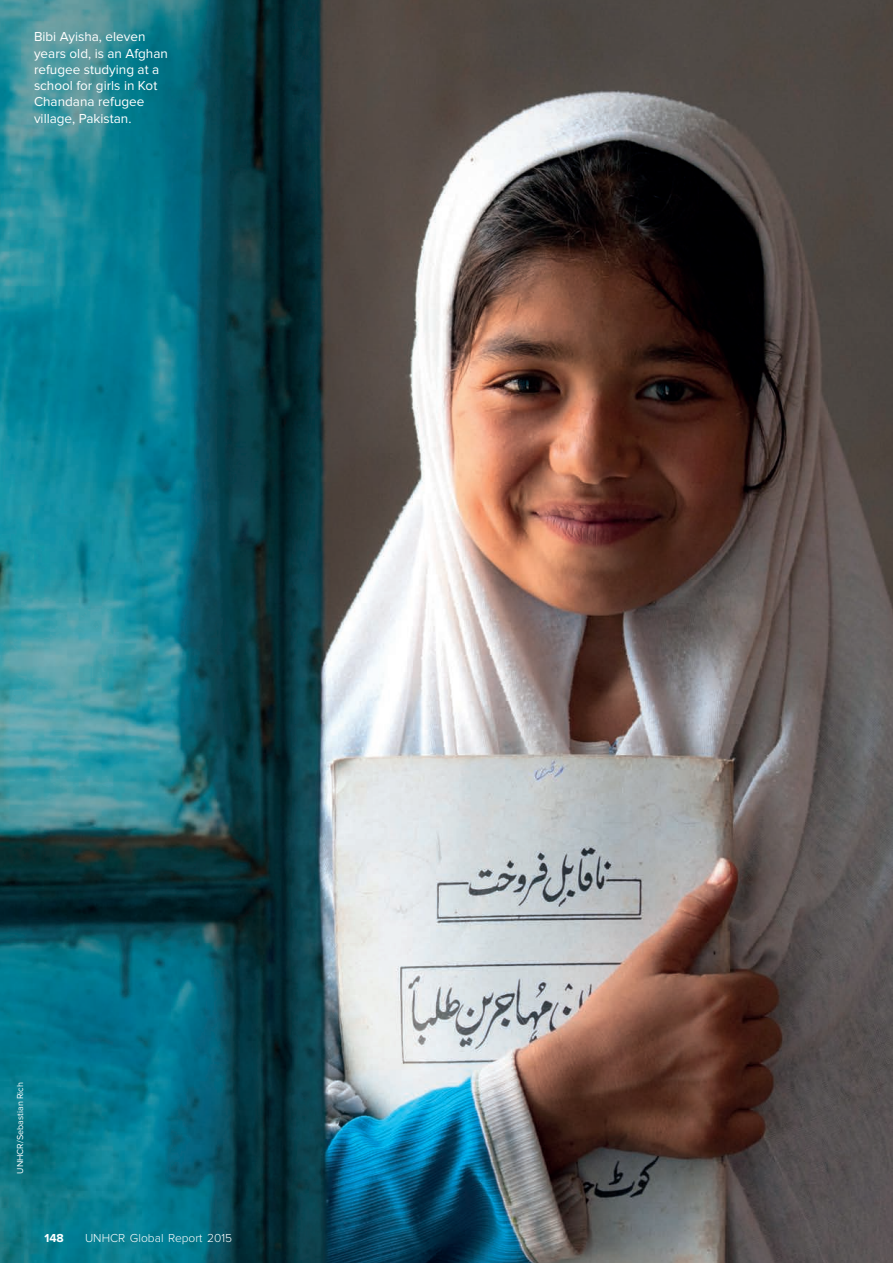
<style>
.page{position:relative;width:893px;height:1263px;background:#fff}
.page>*{position:absolute;margin:0;border:0;box-sizing:border-box;transform-origin:0 0}
.t1{font:13.5px/16.2px "Proxima Nova";color:#fff}
.t2{font:300 12px "Proxima Nova";color:#fff}
.t3{font:700 12px "Proxima Nova";color:#fff}
.Credit{font:9px "Proxima Nova";color:#fff}
</style>
<div class="page">
<img style="left:0;top:0;width:893px;height:1263px">
<p class="t1" style="left:34px;top:29px;width:135px">Bibi Ayisha, eleven years old, is an Afghan refugee studying at a school for girls in Kot<br>Chandana refugee village, Pakistan.</p>
<p class="Credit" style="left:16px;top:1174px;width:93px;rotate:-90deg">UNHCR/Sebastian Rich</p>
<p class="t3" style="left:44px;top:1232px;width:21px">148</p>
<p class="t2" style="left:85px;top:1232px;width:149px">UNHCR Global Report 2015</p>
</div>
